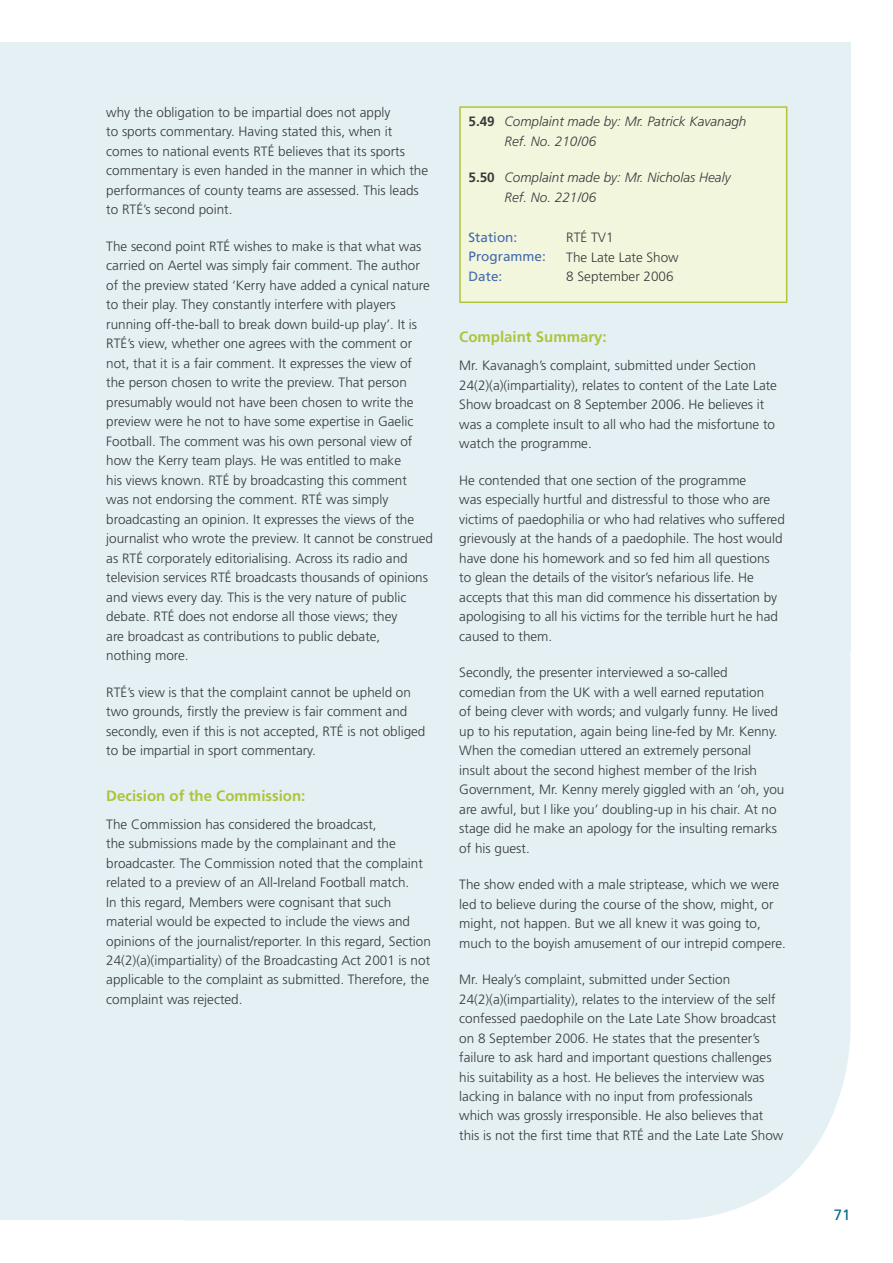
<style>
.page{position:relative;width:893px;height:1263px;background:#fff}
.page>*{position:absolute;margin:0;border:0;box-sizing:border-box;transform-origin:0 0}
.t1{font:700 15px "Frutiger";color:#adc43b}
.t2{font:15px "Frutiger";color:#006a7b}
.t3{font:300 13.5px/19.5px "Frutiger";color:#373a3b}
.t4{font:italic 300 13.5px/19.5px "Frutiger";color:#373a3b}
.t5{font:13.5px/19.5px "Frutiger";color:#456aaf}
.s1{font-weight:700;font-style:normal}
</style>
<div class="page">
<div style="left:0;top:43px;width:850px;height:1177px;background:#e5f0f4;border-radius:187px"></div>
<div style="left:0;top:43px;width:850px;height:609px;background:#e5f0f4"></div>
<div style="left:0;top:43px;width:434px;height:1177px;background:#e5f0f4"></div>
<div style="left:461px;top:108px;width:325px;height:194px;background:#f2f6dd"></div>
<hr style="left:459px;top:223px;width:2px;height:79px;background:#adc43b">
<hr style="left:459px;top:302px;width:99px;height:1px;background:#adc43b">
<hr style="left:786px;top:223px;width:1px;height:79px;background:#adc43b">
<hr style="left:558px;top:302px;width:229px;height:1px;background:#adc43b">
<hr style="left:459px;top:106px;width:99px;height:2px;background:#adc43b">
<hr style="left:459px;top:108px;width:2px;height:115px;background:#adc43b">
<hr style="left:558px;top:106px;width:229px;height:2px;background:#adc43b">
<hr style="left:786px;top:108px;width:1px;height:115px;background:#adc43b">
<p class="t3" style="left:106px;top:102px;width:323px">why the obligation to be impartial does not apply<br>to sports commentary. Having stated this, when it comes to national events RTÉ believes that its sports commentary is even handed in the manner in which the performances of county teams are assessed. This leads to RTÉ’s second point.</p>
<p class="t3" style="left:106px;top:236px;width:328px">The second point RTÉ wishes to make is that what was carried on Aertel was simply fair comment. The author of the preview stated ‘Kerry have added a cynical nature to their play. They constantly interfere with players running off-the-ball to break down build-up play’. It is RTÉ’s view, whether one agrees with the comment or not, that it is a fair comment. It expresses the view of the person chosen to write the preview. That person presumably would not have been chosen to write the preview were he not to have some expertise in Gaelic Football. The comment was his own personal view of how the Kerry team plays. He was entitled to make<br>his views known. RTÉ by broadcasting this comment<br>was not endorsing the comment. RTÉ was simply broadcasting an opinion. It expresses the views of the journalist who wrote the preview. It cannot be construed as RTÉ corporately editorialising. Across its radio and television services RTÉ broadcasts thousands of opinions and views every day. This is the very nature of public debate. RTÉ does not endorse all those views; they<br>are broadcast as contributions to public debate,<br>nothing more.</p>
<p class="t3" style="left:106px;top:682px;width:321px">RTÉ’s view is that the complaint cannot be upheld on two grounds, firstly the preview is fair comment and secondly, even if this is not accepted, RTÉ is not obliged to be impartial in sport commentary.</p>
<p class="t1" style="left:106px;top:786px;width:201px">Decision of the Commission:</p>
<p class="t3" style="left:106px;top:814px;width:326px">The Commission has considered the broadcast,<br>the submissions made by the complainant and the broadcaster. The Commission noted that the complaint related to a preview of an All-Ireland Football match.<br>In this regard, Members were cognisant that such material would be expected to include the views and opinions of the journalist/reporter. In this regard, Section 24(2)(a)(impartiality) of the Broadcasting Act 2001 is not applicable to the complaint as submitted. Therefore, the complaint was rejected.</p>
<p class="t4" style="left:505px;top:112px;width:243px;text-indent:-36px"><span class="s1">5.49</span> Complaint made by: Mr. Patrick Kavanagh<br>Ref. No. 210/06</p>
<p class="t4" style="left:505px;top:168px;width:228px;text-indent:-36px"><span class="s1">5.50</span> Complaint made by: Mr. Nicholas Healy<br>Ref. No. 221/06</p>
<p class="t5" style="left:468px;top:227px;width:79px">Station:<br>Programme:<br>Date:</p>
<p class="t3" style="left:566px;top:228px;width:114px">RTÉ TV1<br>The Late Late Show<br>8 September 2006</p>
<p class="t1" style="left:459px;top:328px;width:149px">Complaint Summary:</p>
<p class="t3" style="left:459px;top:356px;width:319px">Mr. Kavanagh’s complaint, submitted under Section 24(2)(a)(impartiality), relates to content of the Late Late Show broadcast on 8 September 2006. He believes it was a complete insult to all who had the misfortune to watch the programme.</p>
<p class="t3" style="left:459px;top:470px;width:327px">He contended that one section of the programme<br>was especially hurtful and distressful to those who are victims of paedophilia or who had relatives who suffered grievously at the hands of a paedophile. The host would have done his homework and so fed him all questions to glean the details of the visitor’s nefarious life. He accepts that this man did commence his dissertation by apologising to all his victims for the terrible hurt he had caused to them.</p>
<p class="t3" style="left:459px;top:663px;width:327px">Secondly, the presenter interviewed a so-called comedian from the UK with a well earned reputation<br>of being clever with words; and vulgarly funny. He lived up to his reputation, again being line-fed by Mr. Kenny.<br>When the comedian uttered an extremely personal insult about the second highest member of the Irish Government, Mr. Kenny merely giggled with an ‘oh, you are awful, but I like you’ doubling-up in his chair. At no stage did he make an apology for the insulting remarks of his guest.</p>
<p class="t3" style="left:459px;top:874px;width:328px">The show ended with a male striptease, which we were led to believe during the course of the show, might, or might, not happen. But we all knew it was going to, much to the boyish amusement of our intrepid compere.</p>
<p class="t3" style="left:459px;top:969px;width:326px">Mr. Healy’s complaint, submitted under Section 24(2)(a)(impartiality), relates to the interview of the self confessed paedophile on the Late Late Show broadcast on 8 September 2006. He states that the presenter’s failure to ask hard and important questions challenges his suitability as a host. He believes the interview was lacking in balance with no input from professionals which was grossly irresponsible. He also believes that this is not the first time that RTÉ and the Late Late Show</p>
<p class="t2" style="left:834px;top:1206px;width:18px">71</p>
</div>
